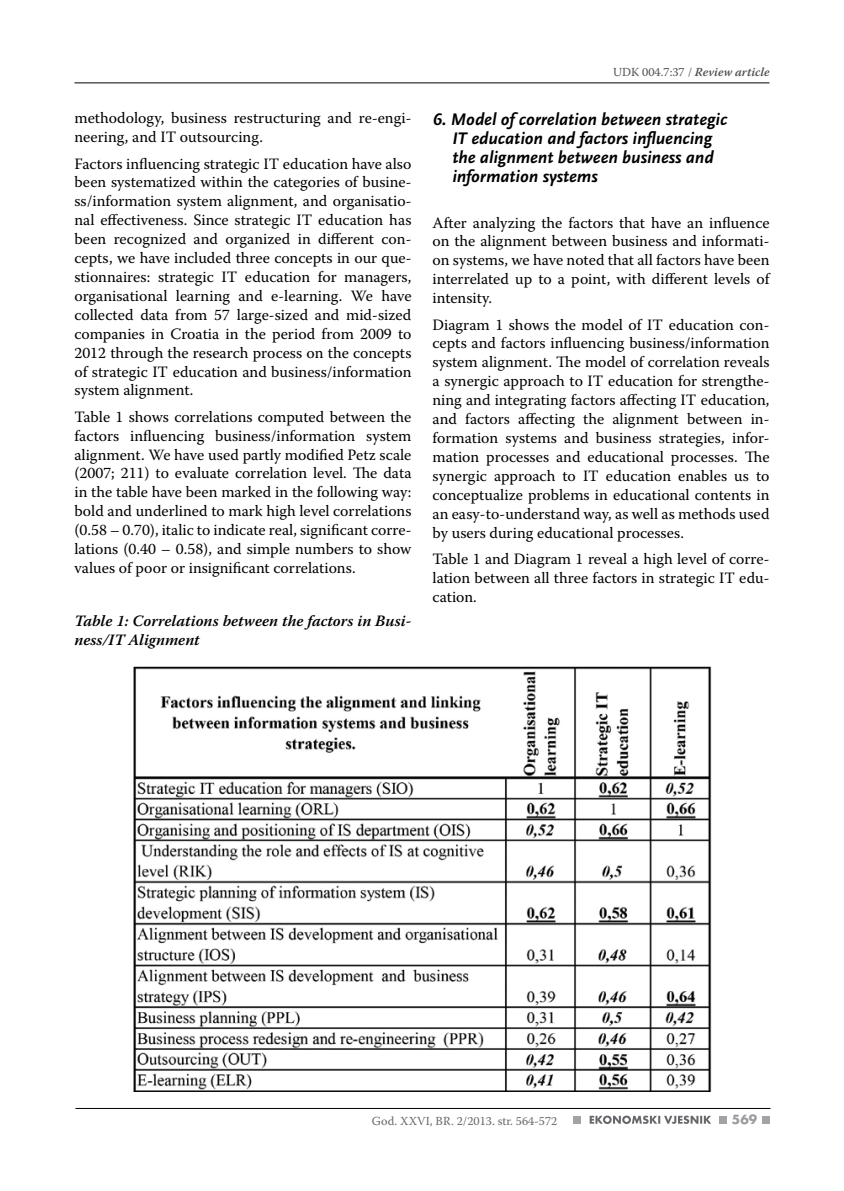
<style>
.page{position:relative;width:844px;height:1191px;background:#fff}
.page>*{position:absolute;margin:0;border:0;box-sizing:border-box;transform-origin:0 0}
.t1{font:italic 700 17.5px/19.2px "Scala Sans Pro";color:#000}
.t2{font:15.75px/18.9px "Warnock Pro";color:#000;text-align:justify}
.t3{font:italic 600 15.75px/18.9px "Warnock Pro";color:#000}
.t4{font:700 14px "Futura TOT";color:#9c9ca0}
.t5{font:12.25px "Warnock Pro";color:#68676c}
.t6{font:italic 600 12.25px "Warnock Pro";color:#504f53}
.s1{font-weight:400;font-style:normal}
</style>
<div class="page">
<hr style="left:74px;top:83px;width:695px;height:1px;background:#000">
<hr style="left:75px;top:1108px;width:695px;height:1px;background:#000">
<svg style="left:589px;top:1115px;width:122px;height:9px"></svg>
<div style="left:573px;top:1115px;width:8px;height:8px;background:#a3a3a7"></div>
<div style="left:718px;top:1115px;width:8px;height:8px;background:#a3a3a7"></div>
<div style="left:761px;top:1115px;width:8px;height:8px;background:#a3a3a7"></div>
<img style="left:133px;top:666px;width:579px;height:425px">
<p class="t2" style="left:74px;top:108px;width:338px">methodology, business restructuring and re-engi&shy;neering, and IT outsourcing.</p>
<p class="t2" style="left:74px;top:154px;width:338px">Factors influencing strategic IT education have also been systematized within the categories of busine&shy;ss/information system alignment, and organisatio&shy;nal effectiveness. Since strategic IT education has been recognized and organized in different con&shy;cepts, we have included three concepts in our que&shy;stionnaires: strategic IT education for managers, organisational learning and e-learning. We have collected data from 57 large-sized and mid-sized companies in Croatia in the period from 2009 to 2012 through the research process on the concepts of strategic IT education and business/information system alignment.</p>
<p class="t2" style="left:74px;top:407px;width:338px">Table 1 shows correlations computed between the factors influencing business/information system alignment. We have used partly modified Petz scale (2007; 211) to evaluate correlation level. The data in the table have been marked in the following way: bold and underlined to mark high level correlations (0.58 – 0.70), italic to indicate real, significant corre&shy;lations (0.40 – 0.58), and simple numbers to show values of poor or insignificant correlations.</p>
<p class="t3" style="left:74px;top:611px;width:338px">Table 1: Correlations between the factors in Busi&shy;ness/IT Alignment</p>
<p class="t6" style="left:613px;top:65px;width:158px"><span class="s1">UDK 004.7:37 /</span> Review article</p>
<p class="t1" style="left:452px;top:109px;width:276px;text-indent:-20px">6. Model of correlation between strategic IT education and factors influencing the alignment between business and information systems</p>
<p class="t2" style="left:432px;top:213px;width:338px">After analyzing the factors that have an influence on the alignment between business and informati&shy;on systems, we have noted that all factors have been interrelated up to a point, with different levels of intensity.</p>
<p class="t2" style="left:432px;top:315px;width:338px">Diagram 1 shows the model of IT education con&shy;cepts and factors influencing business/information system alignment. The model of correlation reveals a synergic approach to IT education for strengthe&shy;ning and integrating factors affecting IT education, and factors affecting the alignment between in&shy;formation systems and business strategies, infor&shy;mation processes and educational processes. The synergic approach to IT education enables us to conceptualize problems in educational contents in an easy-to-understand way, as well as methods used by users during educational processes.</p>
<p class="t2" style="left:432px;top:549px;width:338px">Table 1 and Diagram 1 reveal a high level of corre&shy;lation between all three factors in strategic IT edu&shy;cation.</p>
<p class="t5" style="left:372px;top:1113px;width:187px">God. XXVI, BR. 2/2013. str. 564-572</p>
<p class="t4" style="left:731px;top:1111px;width:27px">569</p>
</div>
